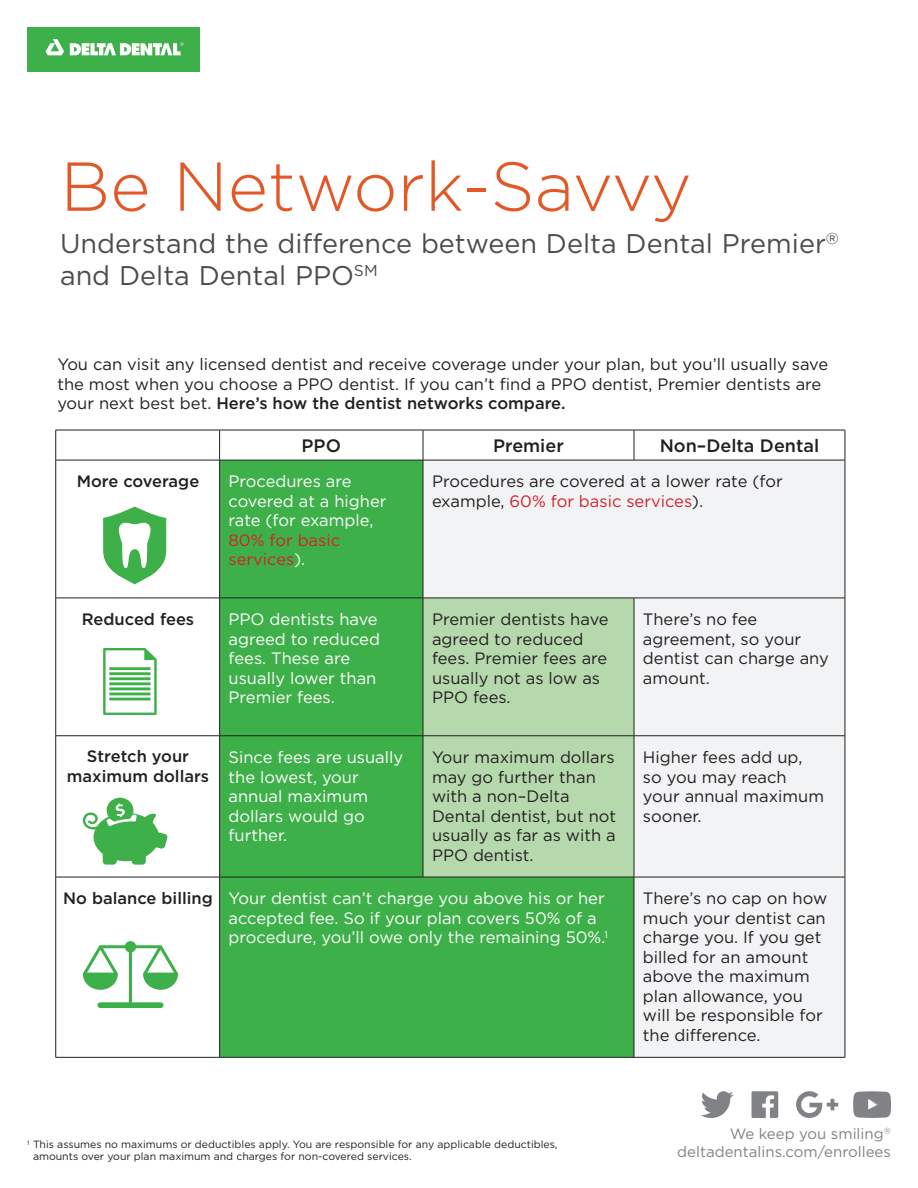
<style>
.page{position:relative;width:918px;height:1188px;background:#fff}
.page>*{position:absolute;margin:0;border:0;box-sizing:border-box;transform-origin:0 0}
.t1{font:300 69px "Gotham";color:#e35827}
.SubTitle{font:27px/31.5px "Gotham";color:#4b4c4d}
.Paragraph_Header{font:500 18px "Gotham";color:#231f20}
.Body{font:16.5px/19.5px "Gotham";color:#231f20}
.Body-2{font:16.5px/19.5px "Gotham";color:#fff}
.Paragraph_Header-2{font:500 16.5px/19.5px "Gotham";color:#231f20;text-align:center}
.t2{font:15px "Gotham";color:#808285}
.t3{font:10.5px/12px "Gotham";color:#231f20}
.s1{font-weight:500}
.s2{color:#d1232a}
</style>
<div class="page">
<div style="left:27px;top:27px;width:172px;height:45px;background:#3eb049"></div>
<svg style="left:46px;top:39px;width:18px;height:16px"></svg>
<svg style="left:70px;top:42px;width:114px;height:14px"></svg>
<svg style="left:701px;top:1091px;width:33px;height:27px"></svg>
<svg style="left:796px;top:1091px;width:42px;height:27px"></svg>
<svg style="left:853px;top:1091px;width:38px;height:27px"></svg>
<div style="left:752px;top:1091px;width:26px;height:27px;background:#808285"></div>
<svg style="left:762px;top:1095px;width:12px;height:23px"></svg>
<div style="left:220px;top:461px;width:203px;height:596px;background:#3eb049"></div>
<svg style="left:423px;top:461px;width:422px;height:596px;fill:#f2f3f4"></svg>
<div style="left:424px;top:599px;width:210px;height:278px;background:#b5d9ad"></div>
<hr style="left:55px;top:598px;width:1px;height:138px;background:#231f20">
<hr style="left:219px;top:598px;width:1px;height:138px;background:#231f20">
<hr style="left:423px;top:598px;width:1px;height:138px;background:#231f20">
<hr style="left:634px;top:598px;width:1px;height:138px;background:#231f20">
<hr style="left:845px;top:598px;width:1px;height:138px;background:#231f20">
<hr style="left:56px;top:735px;width:164px;height:1px;background:#231f20">
<hr style="left:55px;top:736px;width:1px;height:141px;background:#231f20">
<hr style="left:220px;top:735px;width:203px;height:1px;background:#231f20">
<hr style="left:219px;top:736px;width:1px;height:141px;background:#231f20">
<hr style="left:423px;top:735px;width:211px;height:1px;background:#231f20">
<hr style="left:423px;top:736px;width:1px;height:141px;background:#231f20">
<hr style="left:634px;top:735px;width:211px;height:1px;background:#231f20">
<hr style="left:634px;top:736px;width:1px;height:141px;background:#231f20">
<hr style="left:845px;top:736px;width:1px;height:141px;background:#231f20">
<hr style="left:56px;top:877px;width:164px;height:1px;background:#231f20">
<hr style="left:55px;top:877px;width:1px;height:180px;background:#231f20">
<hr style="left:220px;top:877px;width:203px;height:1px;background:#231f20">
<hr style="left:219px;top:877px;width:1px;height:180px;background:#231f20">
<hr style="left:423px;top:877px;width:211px;height:1px;background:#231f20">
<hr style="left:634px;top:877px;width:211px;height:1px;background:#231f20">
<hr style="left:634px;top:877px;width:1px;height:180px;background:#231f20">
<hr style="left:845px;top:877px;width:1px;height:180px;background:#231f20">
<hr style="left:56px;top:1057px;width:164px;height:1px;background:#231f20">
<hr style="left:220px;top:1057px;width:203px;height:1px;background:#231f20">
<hr style="left:423px;top:1057px;width:211px;height:1px;background:#231f20">
<hr style="left:634px;top:1057px;width:211px;height:1px;background:#231f20">
<hr style="left:55px;top:460px;width:1px;height:138px;background:#231f20">
<hr style="left:219px;top:460px;width:1px;height:138px;background:#231f20">
<hr style="left:423px;top:460px;width:1px;height:138px;background:#231f20">
<hr style="left:845px;top:460px;width:1px;height:138px;background:#231f20">
<hr style="left:56px;top:598px;width:164px;height:1px;background:#231f20">
<hr style="left:220px;top:598px;width:203px;height:1px;background:#231f20">
<hr style="left:423px;top:598px;width:211px;height:1px;background:#231f20">
<hr style="left:634px;top:598px;width:211px;height:1px;background:#231f20">
<hr style="left:56px;top:430px;width:164px;height:1px;background:#231f20">
<hr style="left:55px;top:430px;width:1px;height:30px;background:#231f20">
<hr style="left:220px;top:430px;width:203px;height:1px;background:#231f20">
<hr style="left:219px;top:430px;width:1px;height:30px;background:#231f20">
<hr style="left:423px;top:430px;width:211px;height:1px;background:#231f20">
<hr style="left:423px;top:430px;width:1px;height:30px;background:#231f20">
<hr style="left:634px;top:430px;width:211px;height:1px;background:#231f20">
<hr style="left:634px;top:430px;width:1px;height:30px;background:#231f20">
<hr style="left:845px;top:430px;width:1px;height:30px;background:#231f20">
<hr style="left:56px;top:460px;width:164px;height:1px;background:#231f20">
<hr style="left:220px;top:460px;width:203px;height:1px;background:#231f20">
<hr style="left:423px;top:460px;width:211px;height:1px;background:#231f20">
<hr style="left:634px;top:460px;width:211px;height:1px;background:#231f20">
<svg style="left:103px;top:507px;width:63px;height:77px"></svg>
<svg style="left:83px;top:941px;width:95px;height:67px"></svg>
<svg style="left:82px;top:798px;width:86px;height:67px"></svg>
<svg style="left:103px;top:648px;width:54px;height:67px"></svg>
<p class="t1" style="left:60px;top:143px;width:633px">Be Network-Savvy</p>
<p class="SubTitle" style="left:60px;top:227px;width:780px">Understand the difference between Delta Dental Premier<sup>® </sup>and Delta Dental PPO<sup>SM</sup></p>
<p class="Body" style="left:57px;top:354px;width:772px">You can visit any licensed dentist and receive coverage under your plan, but you’ll usually save the most when you choose a PPO dentist. If you can’t find a PPO dentist, Premier dentists are your next best bet. <span class="s1">Here’s how the dentist networks compare.</span></p>
<p class="Paragraph_Header" style="left:302px;top:434px;width:41px">PPO</p>
<p class="Paragraph_Header" style="left:493px;top:434px;width:72px">Premier</p>
<p class="Paragraph_Header" style="left:660px;top:434px;width:161px">Non–Delta Dental</p>
<p class="Paragraph_Header-2" style="left:77px;top:471px;width:124px">More coverage</p>
<p class="Body-2" style="left:229px;top:471px;width:159px">Procedures are covered at a higher rate (for example,<br><span class="s2">80% for basic services</span>).</p>
<p class="Body" style="left:432px;top:471px;width:352px">Procedures are covered at a lower rate (for example, <span class="s2">60% for basic services</span>).</p>
<p class="Paragraph_Header-2" style="left:82px;top:609px;width:114px">Reduced fees</p>
<p class="Body-2" style="left:229px;top:609px;width:153px">PPO dentists have agreed to reduced fees. These are usually lower than<br>Premier fees.</p>
<p class="Body" style="left:432px;top:609px;width:178px">Premier dentists have agreed to reduced fees. Premier fees are usually not as low as<br>PPO fees.</p>
<p class="Body" style="left:643px;top:609px;width:188px">There’s no fee agreement, so your dentist can charge any amount.</p>
<p class="Paragraph_Header-2" style="left:67px;top:747px;width:144px">Stretch your maximum dollars</p>
<p class="Body-2" style="left:229px;top:747px;width:176px">Since fees are usually the lowest, your annual maximum dollars would go further.</p>
<p class="Body" style="left:432px;top:747px;width:186px">Your maximum dollars may go further than with a non–Delta<br>Dental dentist, but not usually as far as with a<br>PPO dentist.</p>
<p class="Body" style="left:643px;top:747px;width:183px">Higher fees add up, so you may reach your annual maximum sooner.</p>
<p class="Paragraph_Header-2" style="left:63px;top:888px;width:151px">No balance billing</p>
<p class="Body-2" style="left:229px;top:888px;width:381px">Your dentist can’t charge you above his or her accepted fee. So if your plan covers 50% of a procedure, you’ll owe only the remaining 50%.<sup>1</sup></p>
<p class="Body" style="left:643px;top:888px;width:186px">There’s no cap on how much your dentist can charge you. If you get billed for an amount above the maximum plan allowance, you will be responsible for the difference.</p>
<p class="t3" style="left:33px;top:1138px;width:526px;text-indent:-6px"><sup>1</sup> This assumes no maximums or deductibles apply. You are responsible for any applicable deductibles, amounts over your plan maximum and charges for non-covered services.</p>
<p class="t2" style="left:730px;top:1126px;width:163px">We keep you smiling<sup>®</sup></p>
<p class="t2" style="left:677px;top:1144px;width:215px">deltadentalins.com/enrollees</p>
</div>
